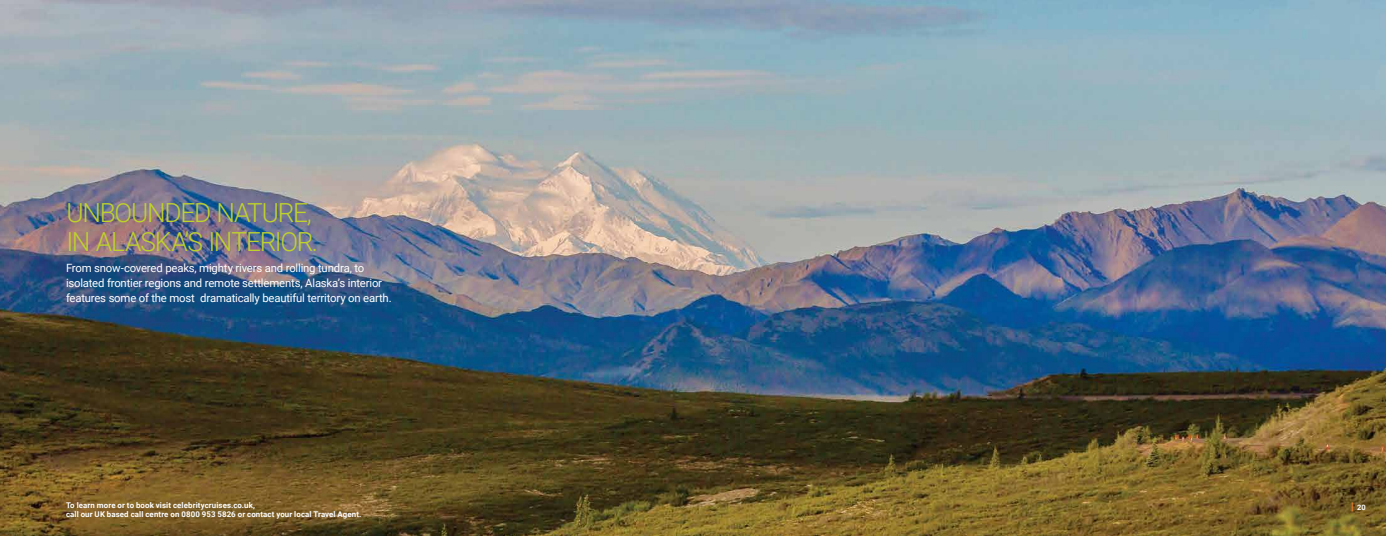
<style>
.page{position:relative;width:1386px;height:536px;background:#fff}
.page>*{position:absolute;margin:0;border:0;box-sizing:border-box;transform-origin:0 0}
.t1{font:300 26.25px/28.9px "Roboto";letter-spacing:-.045em;color:#bfd22b}
.t2{font:11.38px/14.9px "Roboto";letter-spacing:-.02em;color:#fff}
.t3{font:700 7.88px "Roboto";letter-spacing:.015em;color:#fff}
.t4{font:700 7.44px "Roboto";color:#fff}
.s1{font-size:10.5px;color:#f57e29}
</style>
<div class="page">
<img style="left:0;top:0;width:1386px;height:536px">
<h1 class="t1" style="left:66px;top:197px;width:253px">UNBOUNDED NATURE,<br>IN ALASKA’S INTERIOR.</h1>
<p class="t2" style="left:66px;top:260px;width:327px">From snow-covered peaks, mighty rivers and rolling tundra, to isolated frontier regions and remote settlements, Alaska’s interior features some of the most dramatically beautiful territory on earth.</p>
<p class="t3" style="left:66px;top:499px;width:191px">To learn more or to book visit celebritycruises.co.uk,</p>
<p class="t4" style="left:1351px;top:501px;width:16px"><span class="s1">|</span> 20</p>
<p class="t3" style="left:66px;top:509px;width:297px">call our UK based call centre on 0800 953 5826 or contact your local Travel Agent.</p>
</div>
